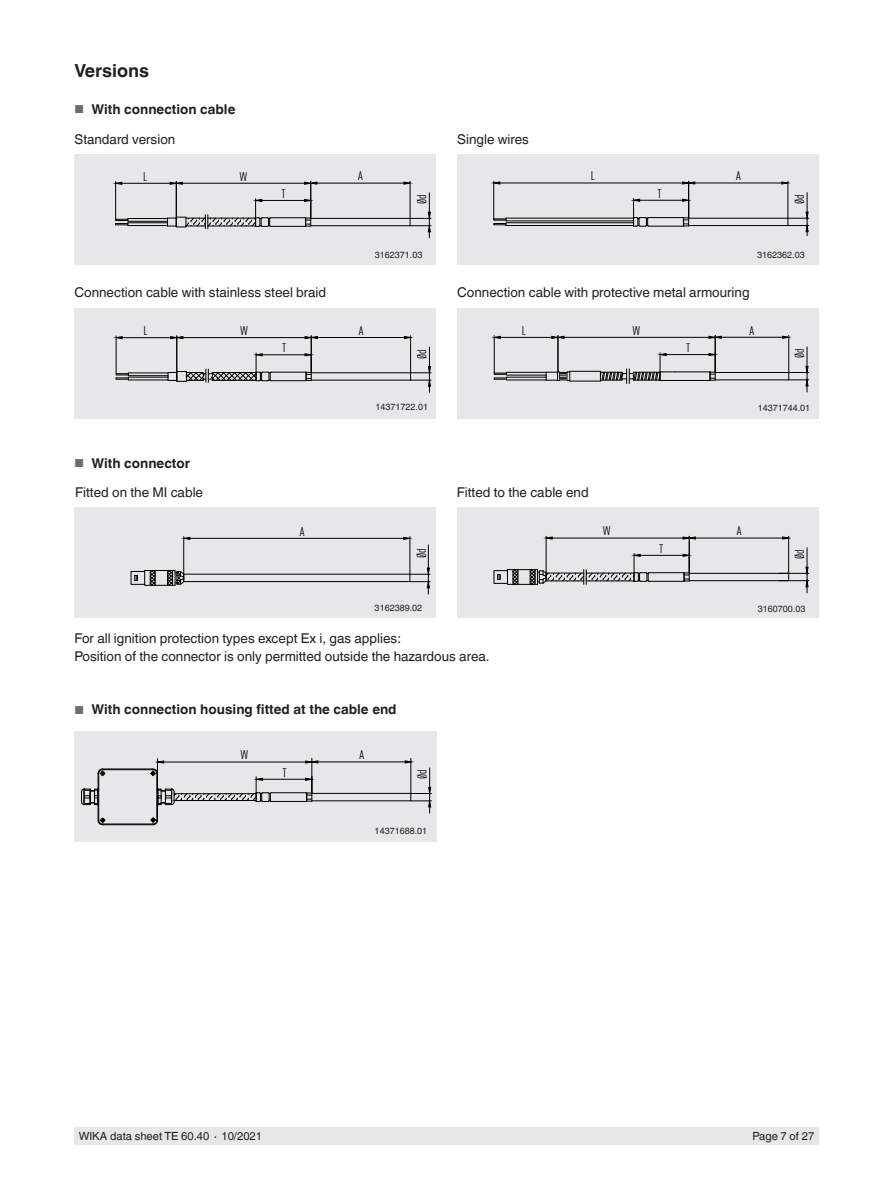
<style>
.page{position:relative;width:893px;height:1188px;background:#fff}
.page>*{position:absolute;margin:0;border:0;box-sizing:border-box;transform-origin:0 0}
.t1{font:700 18px "Helvetica World";color:#231f20}
.t2{font:13.5px/18px "Helvetica World";color:#231f20}
.t3{font:700 13.5px/29.5px "Helvetica World";color:#231f20}
.t4{font:12.45px "DIN Cond";color:#000}
.t5{font:12.3px "DIN Cond";color:#000}
.t6{font:11.25px "Helvetica World";color:#231f20}
.t7{font:9px "Helvetica World";color:#231f20}
.s1{font-weight:400;font-size:11.55px;color:#6c6d70}
.s2{font-weight:400}
</style>
<div class="page">
<div style="left:74px;top:1128px;width:745px;height:17px;background:#e6e7e9"></div>
<div style="left:457px;top:154px;width:362px;height:111px;background:#e6e7e9"></div>
<div style="left:74px;top:308px;width:362px;height:110px;background:#e6e7e9"></div>
<div style="left:457px;top:308px;width:362px;height:110px;background:#e6e7e9"></div>
<div style="left:74px;top:154px;width:362px;height:111px;background:#e6e7e9"></div>
<div style="left:457px;top:508px;width:361px;height:110px;background:#e6e7e9"></div>
<div style="left:74px;top:731px;width:362px;height:110px;background:#e6e7e9"></div>
<div style="left:74px;top:508px;width:362px;height:110px;background:#e6e7e9"></div>
<hr style="left:183px;top:337px;width:122px;height:1px;background:#000">
<hr style="left:116px;top:336px;width:1px;height:38px;background:#000">
<hr style="left:176px;top:336px;width:1px;height:45px;background:#000">
<hr style="left:122px;top:337px;width:49px;height:1px;background:#000">
<svg style="left:115px;top:336px;width:8px;height:3px"></svg>
<svg style="left:170px;top:336px;width:14px;height:3px"></svg>
<hr style="left:311px;top:372px;width:100px;height:1px;background:#000">
<hr style="left:311px;top:380px;width:100px;height:1px;background:#000">
<hr style="left:311px;top:336px;width:1px;height:36px;background:#000">
<hr style="left:410px;top:336px;width:1px;height:37px;background:#000">
<hr style="left:317px;top:337px;width:87px;height:1px;background:#000">
<svg style="left:304px;top:336px;width:14px;height:3px"></svg>
<svg style="left:404px;top:336px;width:7px;height:3px"></svg>
<svg style="left:410px;top:347px;width:21px;height:45px"></svg>
<svg style="left:116px;top:353px;width:196px;height:29px"></svg>
<hr style="left:564px;top:337px;width:145px;height:1px;background:#000">
<hr style="left:494px;top:336px;width:1px;height:37px;background:#000">
<hr style="left:558px;top:336px;width:1px;height:36px;background:#000">
<hr style="left:500px;top:337px;width:52px;height:1px;background:#000">
<svg style="left:493px;top:336px;width:8px;height:3px"></svg>
<svg style="left:551px;top:336px;width:14px;height:3px"></svg>
<hr style="left:715px;top:372px;width:74px;height:1px;background:#000">
<hr style="left:715px;top:379px;width:74px;height:1px;background:#000">
<hr style="left:715px;top:335px;width:1px;height:37px;background:#000">
<hr style="left:788px;top:335px;width:1px;height:38px;background:#000">
<hr style="left:721px;top:337px;width:62px;height:1px;background:#000">
<svg style="left:708px;top:335px;width:14px;height:4px"></svg>
<svg style="left:782px;top:335px;width:7px;height:4px"></svg>
<svg style="left:788px;top:347px;width:21px;height:45px"></svg>
<hr style="left:570px;top:371px;width:30px;height:1px;background:#000">
<hr style="left:570px;top:381px;width:30px;height:1px;background:#000">
<svg style="left:494px;top:371px;width:76px;height:11px"></svg>
<svg style="left:600px;top:353px;width:116px;height:30px"></svg>
<div style="left:494px;top:570px;width:14px;height:14px;border:1px solid #000"></div>
<svg style="left:497px;top:574px;width:4px;height:6px"></svg>
<hr style="left:546px;top:536px;width:1px;height:37px;background:#000">
<hr style="left:552px;top:538px;width:131px;height:1px;background:#000">
<svg style="left:545px;top:536px;width:8px;height:4px"></svg>
<hr style="left:689px;top:573px;width:100px;height:1px;background:#000">
<hr style="left:689px;top:580px;width:100px;height:1px;background:#000">
<hr style="left:689px;top:536px;width:1px;height:37px;background:#000">
<hr style="left:788px;top:536px;width:1px;height:37px;background:#000">
<hr style="left:695px;top:538px;width:87px;height:1px;background:#000">
<svg style="left:682px;top:536px;width:14px;height:4px"></svg>
<svg style="left:782px;top:536px;width:7px;height:4px"></svg>
<svg style="left:507px;top:554px;width:183px;height:31px"></svg>
<hr style="left:779px;top:580px;width:30px;height:1px;background:#000">
<hr style="left:779px;top:573px;width:30px;height:1px;background:#000">
<svg style="left:805px;top:548px;width:4px;height:45px"></svg>
<hr style="left:493px;top:181px;width:1px;height:38px;background:#000">
<hr style="left:500px;top:183px;width:182px;height:1px;background:#000">
<svg style="left:493px;top:181px;width:8px;height:4px"></svg>
<hr style="left:689px;top:218px;width:99px;height:1px;background:#000">
<hr style="left:689px;top:225px;width:99px;height:1px;background:#000">
<hr style="left:688px;top:181px;width:1px;height:37px;background:#000">
<hr style="left:788px;top:181px;width:1px;height:37px;background:#000">
<hr style="left:695px;top:183px;width:87px;height:1px;background:#000">
<svg style="left:682px;top:181px;width:13px;height:4px"></svg>
<svg style="left:781px;top:181px;width:8px;height:4px"></svg>
<svg style="left:493px;top:198px;width:196px;height:29px"></svg>
<svg style="left:787px;top:193px;width:22px;height:42px"></svg>
<hr style="left:182px;top:183px;width:123px;height:1px;background:#000">
<hr style="left:115px;top:182px;width:1px;height:37px;background:#000">
<hr style="left:176px;top:182px;width:1px;height:44px;background:#000">
<hr style="left:122px;top:183px;width:48px;height:1px;background:#000">
<svg style="left:115px;top:181px;width:8px;height:4px"></svg>
<svg style="left:169px;top:181px;width:14px;height:4px"></svg>
<hr style="left:311px;top:218px;width:99px;height:1px;background:#000">
<hr style="left:311px;top:225px;width:99px;height:1px;background:#000">
<hr style="left:310px;top:181px;width:1px;height:37px;background:#000">
<hr style="left:410px;top:181px;width:1px;height:37px;background:#000">
<hr style="left:317px;top:183px;width:87px;height:1px;background:#000">
<svg style="left:304px;top:181px;width:14px;height:4px"></svg>
<svg style="left:403px;top:181px;width:8px;height:4px"></svg>
<svg style="left:410px;top:193px;width:21px;height:45px"></svg>
<svg style="left:115px;top:199px;width:196px;height:30px"></svg>
<div style="left:131px;top:571px;width:14px;height:14px;border:1px solid #000"></div>
<svg style="left:134px;top:575px;width:4px;height:6px"></svg>
<svg style="left:144px;top:570px;width:41px;height:16px"></svg>
<hr style="left:184px;top:574px;width:226px;height:1px;background:#000">
<hr style="left:184px;top:581px;width:226px;height:1px;background:#000">
<hr style="left:183px;top:537px;width:1px;height:37px;background:#000">
<hr style="left:190px;top:538px;width:214px;height:1px;background:#000">
<svg style="left:183px;top:537px;width:8px;height:3px"></svg>
<svg style="left:403px;top:537px;width:27px;height:57px"></svg>
<hr style="left:312px;top:793px;width:98px;height:1px;background:#000">
<hr style="left:312px;top:800px;width:98px;height:1px;background:#000">
<hr style="left:411px;top:758px;width:1px;height:35px;background:#000">
<hr style="left:312px;top:758px;width:1px;height:35px;background:#000">
<hr style="left:318px;top:762px;width:87px;height:1px;background:#000">
<svg style="left:404px;top:760px;width:27px;height:53px"></svg>
<svg style="left:81px;top:759px;width:238px;height:66px"></svg>
<h1 class="t1" style="left:74px;top:60px;width:76px">Versions</h1>
<p class="t3" style="left:74px;top:95px;width:163px"><span class="s1">■</span> With connection cable<br><span class="s2">Standard version</span></p>
<p class="t5" style="left:143px;top:169px;width:6px">L</p>
<p class="t5" style="left:240px;top:169px;width:9px">W</p>
<p class="t5" style="left:358px;top:169px;width:6px">A</p>
<p class="t5" style="left:282px;top:186px;width:6px">T</p>
<p class="t5" style="left:415px;top:204px;width:11px;rotate:-90deg">Ød</p>
<p class="t2" style="left:457px;top:131px;width:73px">Single wires</p>
<p class="t5" style="left:591px;top:169px;width:6px">L</p>
<p class="t5" style="left:736px;top:169px;width:6px">A</p>
<p class="t5" style="left:658px;top:186px;width:6px">T</p>
<p class="t5" style="left:792px;top:204px;width:11px;rotate:-90deg">Ød</p>
<p class="t7" style="left:375px;top:249px;width:49px">3162371.03</p>
<p class="t7" style="left:757px;top:249px;width:49px">3162362.03</p>
<p class="t2" style="left:74px;top:283px;width:253px">Connection cable with stainless steel braid</p>
<p class="t2" style="left:457px;top:283px;width:294px">Connection cable with protective metal armouring</p>
<p class="t5" style="left:144px;top:324px;width:6px">L</p>
<p class="t5" style="left:240px;top:324px;width:9px">W</p>
<p class="t5" style="left:359px;top:323px;width:6px">A</p>
<p class="t5" style="left:282px;top:341px;width:6px">T</p>
<p class="t5" style="left:415px;top:359px;width:11px;rotate:-90deg">Ød</p>
<p class="t5" style="left:522px;top:323px;width:6px">L</p>
<p class="t5" style="left:633px;top:323px;width:9px">W</p>
<p class="t5" style="left:750px;top:323px;width:6px">A</p>
<p class="t5" style="left:686px;top:340px;width:6px">T</p>
<p class="t5" style="left:792px;top:358px;width:11px;rotate:-90deg">Ød</p>
<p class="t3" style="left:74px;top:449px;width:117px"><span class="s1">■</span> With connector</p>
<p class="t2" style="left:75px;top:483px;width:129px">Fitted on the MI cable</p>
<p class="t4" style="left:300px;top:524px;width:6px">A</p>
<p class="t7" style="left:375px;top:402px;width:54px">14371722.01</p>
<p class="t7" style="left:758px;top:403px;width:54px">14371744.01</p>
<p class="t4" style="left:414px;top:558px;width:11px;rotate:-90deg">Ød</p>
<p class="t7" style="left:375px;top:603px;width:49px">3162389.02</p>
<p class="t2" style="left:457px;top:484px;width:133px">Fitted to the cable end</p>
<p class="t5" style="left:603px;top:524px;width:9px">W</p>
<p class="t5" style="left:737px;top:524px;width:6px">A</p>
<p class="t5" style="left:659px;top:541px;width:6px">T</p>
<p class="t5" style="left:792px;top:559px;width:11px;rotate:-90deg">Ød</p>
<p class="t7" style="left:758px;top:603px;width:49px">3160700.03</p>
<p class="t2" style="left:74px;top:630px;width:417px">For all ignition protection types except Ex i, gas applies:<br>Position of the connector is only permitted outside the hazardous area.</p>
<p class="t3" style="left:74px;top:695px;width:324px"><span class="s1">■</span> With connection housing fitted at the cable end</p>
<p class="t5" style="left:241px;top:748px;width:9px">W</p>
<p class="t5" style="left:359px;top:748px;width:6px">A</p>
<p class="t5" style="left:283px;top:765px;width:6px">T</p>
<p class="t5" style="left:415px;top:779px;width:11px;rotate:-90deg">Ød</p>
<p class="t7" style="left:375px;top:826px;width:54px">14371688.01</p>
<p class="t6" style="left:79px;top:1130px;width:185px">WIKA data sheet TE 60.40 ∙ 10/2021</p>
<p class="t6" style="left:752px;top:1130px;width:63px">Page 7 of 27</p>
</div>
